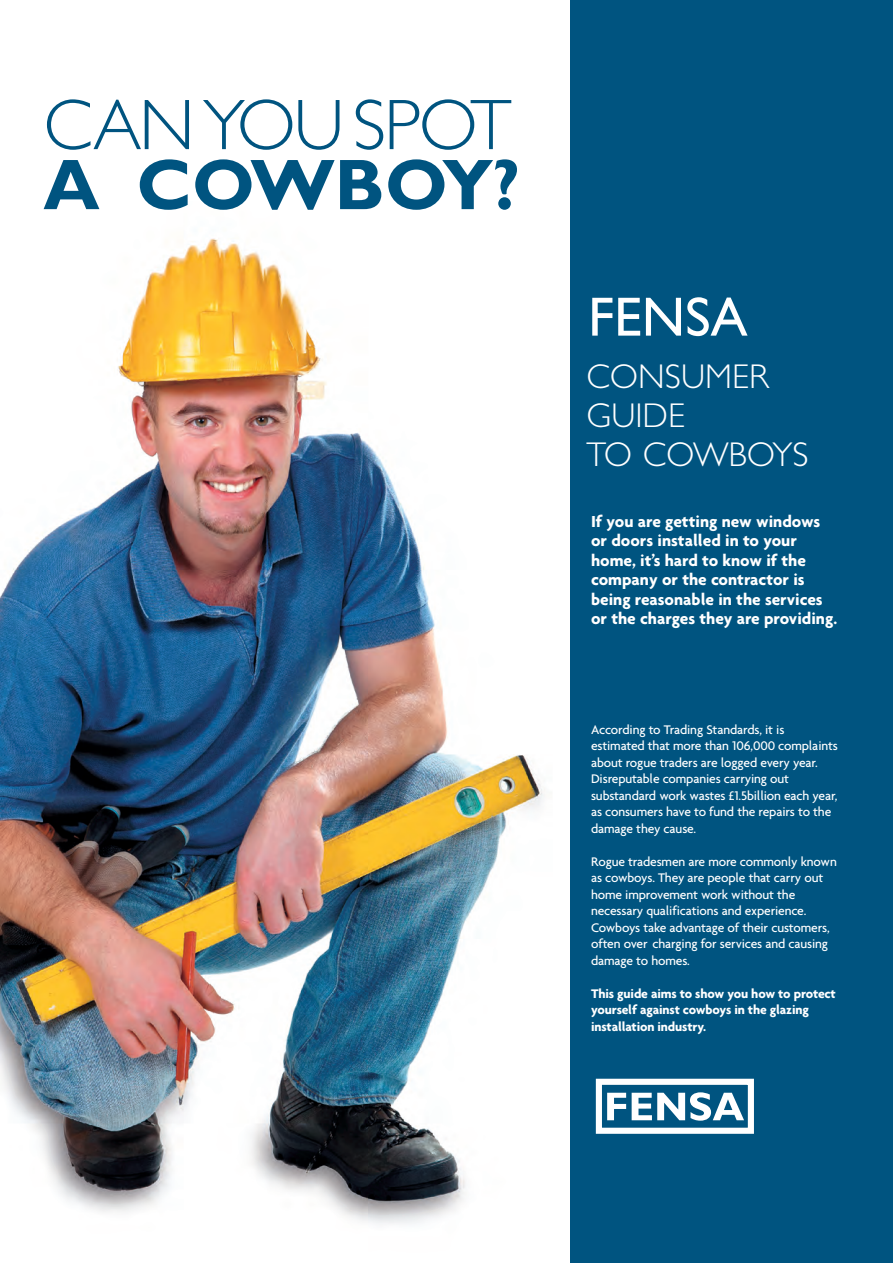
<style>
.page{position:relative;width:893px;height:1263px;background:#fff}
.page>*{position:absolute;margin:0;border:0;box-sizing:border-box;transform-origin:0 0}
.t1{font:300 72px "Gill Sans";letter-spacing:-.03em;color:#005480}
.t2{font:700 72px "Gill Sans";color:#005480}
.t3{font:55.5px "Gill Sans";color:#fff}
.t4{font:300 34.5px/39px "Gill Sans";color:#fff}
.t5{font:700 17.25px/19.5px "Agenda";color:#fff}
.t6{font:500 13.5px/16.5px "Agenda";letter-spacing:-.01em;color:#fff}
.t7{font:700 13.5px/16.5px "Agenda";letter-spacing:-.01em;color:#fff}
</style>
<div class="page">
<img style="left:0;top:238px;width:545px;height:986px">
<div style="left:570px;top:0;width:323px;height:1263px;background:#005480"></div>
<svg style="left:596px;top:1079px;width:158px;height:55px"></svg>
<h1 class="t1" style="left:43px;top:98px;width:470px">CANYOUSPOT</h1>
<h1 class="t2" style="left:43px;top:158px;width:478px">A COWBOY?</h1>
<h2 class="t3" style="left:588px;top:296px;width:161px">FENSA</h2>
<h3 class="t4" style="left:587px;top:360px;width:224px">CONSUMER<br>GUIDE<br>TO COWBOYS</h3>
<p class="t5" style="left:591px;top:511px;width:248px">If you are getting new windows or doors installed in to your home, it’s hard to know if the company or the contractor is being reasonable in the services or the charges they are providing.</p>
<p class="t6" style="left:591px;top:721px;width:248px">According to Trading Standards, it is estimated that more than 106,000 complaints about rogue traders are logged every year.<br>Disreputable companies carrying out substandard work wastes £1.5billion each year, as consumers have to fund the repairs to the damage they cause.</p>
<p class="t6" style="left:591px;top:853px;width:247px">Rogue tradesmen are more commonly known as cowboys. They are people that carry out home improvement work without the necessary qualifications and experience.<br>Cowboys take advantage of their customers, often over charging for services and causing damage to homes.</p>
<p class="t7" style="left:591px;top:985px;width:246px">This guide aims to show you how to protect yourself against cowboys in the glazing installation industry.</p>
</div>
